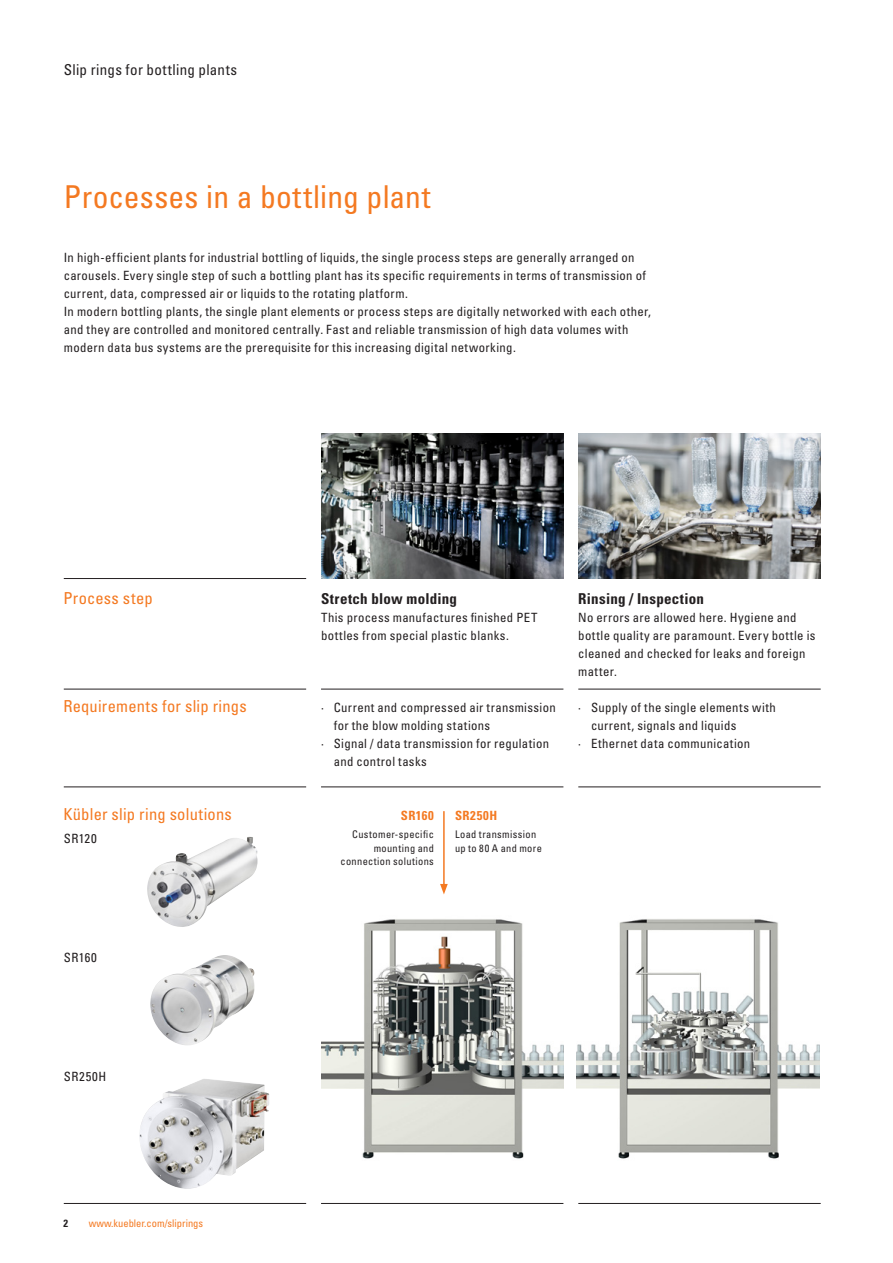
<style>
.page{position:relative;width:893px;height:1263px;background:#fff}
.page>*{position:absolute;margin:0;border:0;box-sizing:border-box;transform-origin:0 0}
.t1{font:condensed 31.5px "Univers LT Std";letter-spacing:.005em;color:#f47921}
.t2{font:condensed 16.5px "Univers LT Std";letter-spacing:.015em;color:#f47921}
.t3{font:700 condensed 15px "Univers LT Std";letter-spacing:.02em;color:#231f20}
.t4{font:condensed 15px "Univers LT Std";letter-spacing:.02em;color:#231f20}
.t5{font:condensed 12.75px/18px "Univers LT Std";letter-spacing:.025em;color:#231f20}
.t6{font:700 condensed 12.75px "Univers LT Std";letter-spacing:.045em;color:#f47921}
.t7{font:condensed 10.5px/13.5px "Univers LT Std";letter-spacing:.035em;color:#231f20;text-align:right}
.t8{font:condensed 10.5px "Univers LT Std";color:#f47921}
.t9{font:700 condensed 10.5px "Univers LT Std";color:#231f20}
</style>
<div class="page">
<img style="left:147px;top:836px;width:111px;height:91px">
<img style="left:139px;top:1079px;width:130px;height:110px">
<img style="left:150px;top:955px;width:105px;height:90px">
<img style="left:321px;top:434px;width:242px;height:144px">
<img style="left:578px;top:434px;width:243px;height:144px">
<img style="left:321px;top:919px;width:242px;height:240px">
<img style="left:577px;top:919px;width:242px;height:240px">
<hr style="left:64px;top:578px;width:242px;height:1px;background:#231f20">
<hr style="left:64px;top:689px;width:242px;height:1px;background:#231f20">
<hr style="left:64px;top:1203px;width:242px;height:1px;background:#231f20">
<hr style="left:64px;top:787px;width:242px;height:1px;background:#231f20">
<hr style="left:321px;top:689px;width:242px;height:1px;background:#231f20">
<hr style="left:578px;top:689px;width:243px;height:1px;background:#231f20">
<hr style="left:321px;top:1203px;width:242px;height:1px;background:#231f20">
<hr style="left:578px;top:1203px;width:243px;height:1px;background:#231f20">
<hr style="left:321px;top:787px;width:242px;height:1px;background:#231f20">
<hr style="left:578px;top:787px;width:243px;height:1px;background:#231f20">
<hr style="left:443px;top:811px;width:2px;height:75px;background:#f47921">
<svg style="left:440px;top:884px;width:8px;height:10px"></svg>
<p class="t4" style="left:64px;top:60px;width:175px">Slip rings for bottling plants</p>
<p class="t1" style="left:64px;top:177px;width:368px">Processes in a bottling plant</p>
<p class="t5" style="left:64px;top:248px;width:584px">In high-efficient plants for industrial bottling of liquids, the single process steps are generally arranged on carousels. Every single step of such a bottling plant has its specific requirements in terms of transmission of current, data, compressed air or liquids to the rotating platform.</p>
<p class="t5" style="left:64px;top:302px;width:589px">In modern bottling plants, the single plant elements or process steps are digitally networked with each other, and they are controlled and monitored centrally. Fast and reliable transmission of high data volumes with modern data bus systems are the prerequisite for this increasing digital networking.</p>
<p class="t2" style="left:63px;top:587px;width:91px">Process step</p>
<p class="t2" style="left:63px;top:695px;width:185px">Requirements for slip rings</p>
<p class="t2" style="left:63px;top:803px;width:170px">Kübler slip ring solutions</p>
<p class="t5" style="left:64px;top:829px;width:34px">SR120</p>
<p class="t5" style="left:64px;top:948px;width:35px">SR160</p>
<p class="t5" style="left:64px;top:1067px;width:44px">SR250H</p>
<p class="t9" style="left:63px;top:1216px;width:6px">2</p>
<p class="t8" style="left:89px;top:1216px;width:116px">www.kuebler.com/sliprings</p>
<p class="t3" style="left:321px;top:589px;width:138px">Stretch blow molding</p>
<p class="t5" style="left:321px;top:608px;width:218px">This process manufactures finished PET bottles from special plastic blanks.</p>
<p class="t5" style="left:334px;top:698px;width:224px;text-indent:-13px">· Current and compressed air transmission for the blow molding stations</p>
<p class="t5" style="left:334px;top:734px;width:217px;text-indent:-13px">· Signal / data transmission for regulation and control tasks</p>
<p class="t6" style="left:401px;top:808px;width:34px">SR160</p>
<p class="t7" style="left:341px;top:827px;width:95px">Customer-specific mounting and connection solutions</p>
<p class="t6" style="left:455px;top:808px;width:44px">SR250H</p>
<p class="t7" style="left:455px;top:827px;width:83px">Load transmission</p>
<p class="t7" style="left:455px;top:841px;width:88px">up to 80 A and more</p>
<p class="t3" style="left:578px;top:589px;width:127px">Rinsing / Inspection</p>
<p class="t5" style="left:578px;top:608px;width:239px">No errors are allowed here. Hygiene and bottle quality are paramount. Every bottle is cleaned and checked for leaks and foreign matter.</p>
<p class="t5" style="left:591px;top:698px;width:186px;text-indent:-13px">· Supply of the single elements with current, signals and liquids</p>
<p class="t5" style="left:578px;top:734px;width:173px">· Ethernet data communication</p>
</div>
